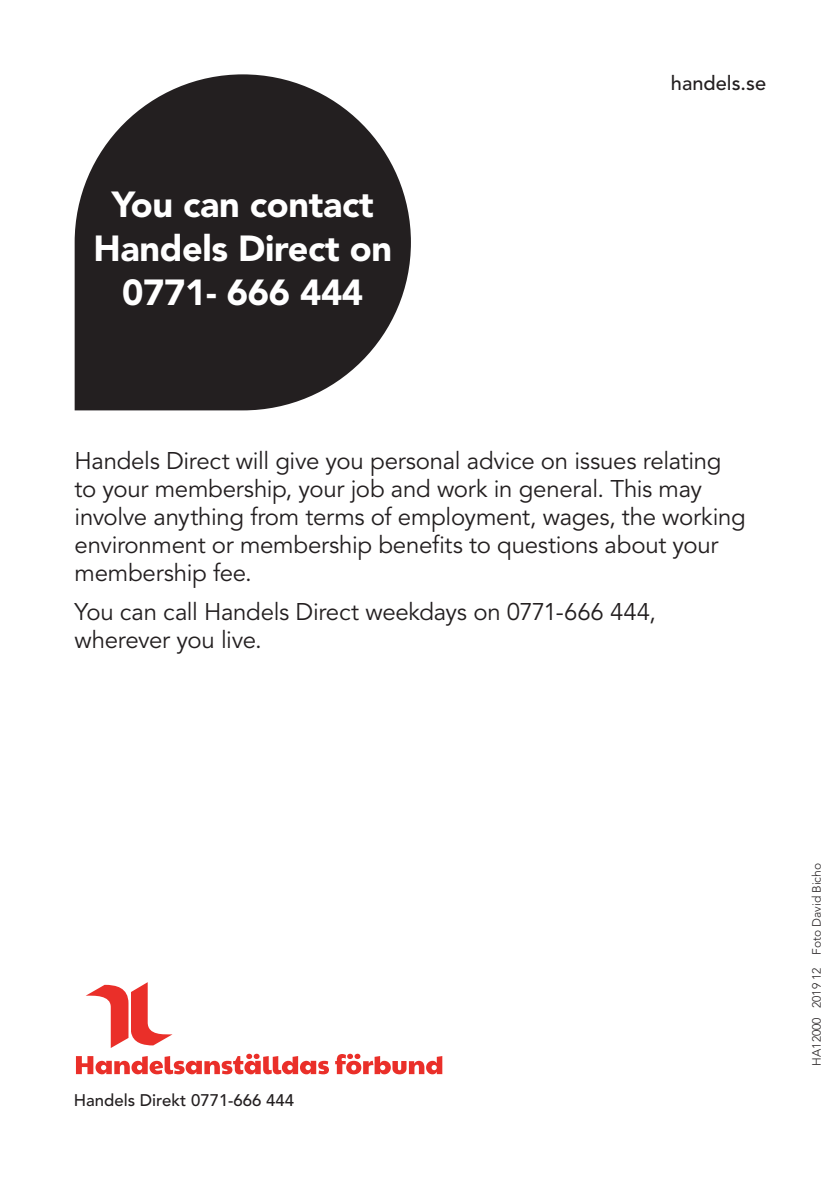
<style>
.page{position:relative;width:840px;height:1191px;background:#fff}
.page>*{position:absolute;margin:0;border:0;box-sizing:border-box;transform-origin:0 0}
.t1{font:900 36px/44px "Avenir LT Std";letter-spacing:-.01em;color:#fff;text-align:center}
.t2{font:24px/28px "Avenir LT Std";letter-spacing:-.015em;color:#231f20}
.t3{font:500 20px "Avenir LT Std";color:#231f20}
.t4{font:500 16.8px "Avenir LT Std";color:#231f20}
.t5{font:300 12px "Avenir LT Std";color:#231f20}
</style>
<div class="page">
<svg style="left:75px;top:74px;width:335px;height:336px;fill:#231f20"></svg>
<svg style="left:76px;top:982px;width:253px;height:92px"></svg>
<svg style="left:335px;top:1053px;width:107px;height:21px"></svg>
<h1 class="t1" style="left:93px;top:183px;width:300px">You can contact<br>Handels Direct on<br>0771- 666 444</h1>
<p class="t3" style="left:670px;top:71px;width:97px">handels.se</p>
<p class="t2" style="left:75px;top:447px;width:672px">Handels Direct will give you personal advice on issues relating to your membership, your job and work in general. This may involve anything from terms of employment, wages, the working environment or membership benefits to questions about your membership fee.</p>
<p class="t2" style="left:75px;top:598px;width:582px">You can call Handels Direct weekdays on 0771-666 444, wherever you live.</p>
<p class="t4" style="left:74px;top:1091px;width:222px">Handels Direkt 0771-666 444</p>
<p class="t5" style="left:809px;top:1065px;width:204px;rotate:-90deg">HA12000 2019 12 Foto David Bicho</p>
</div>
